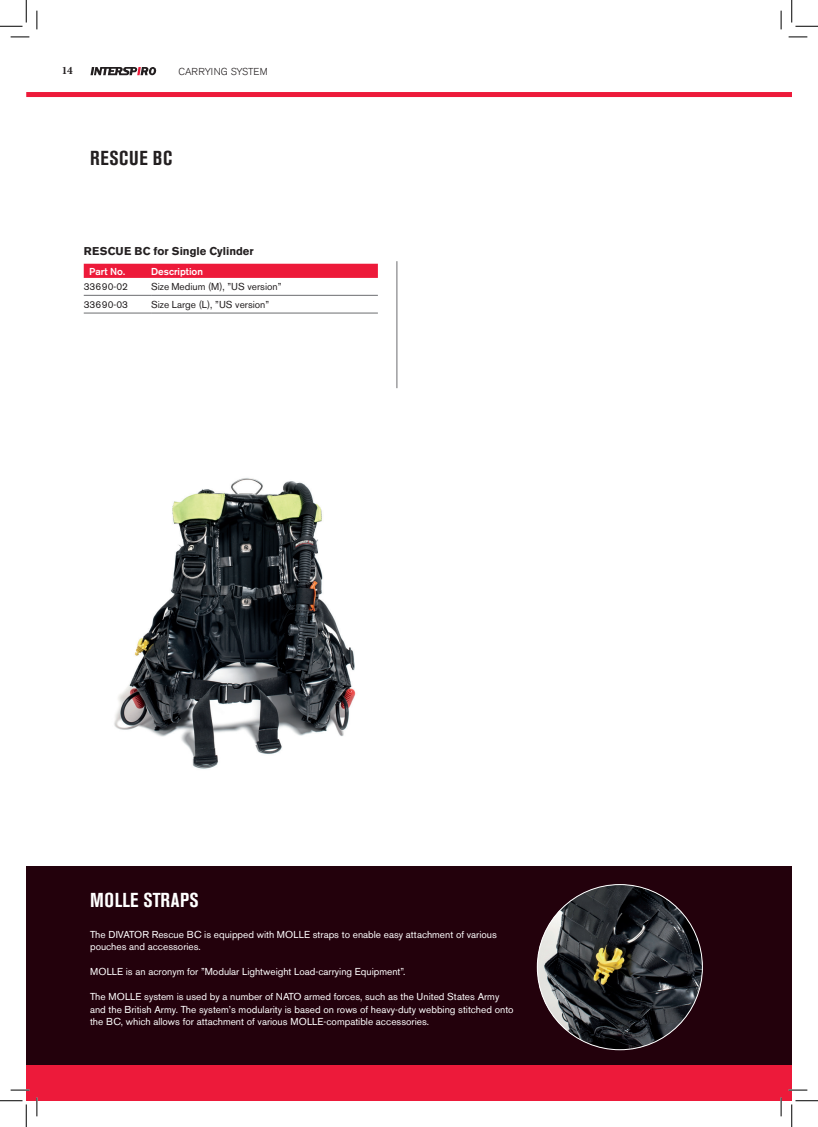
<style>
.page{position:relative;width:818px;height:1127px;background:#fff}
.page>*{position:absolute;margin:0;border:0;box-sizing:border-box;transform-origin:0 0}
.t1{font:700 condensed 20px "Akzidenz Grotesk BE";letter-spacing:.02em;color:#fff}
.t2{font:700 condensed 20px "Akzidenz Grotesk BE";letter-spacing:.035em;color:#231f20}
.t3{font:700 11.25px "Akzidenz Grotesk BE";color:#231f20}
.t4{font:700 11.25px "Minion Pro";color:#231f20}
.t5{font:10px/12.5px "Akzidenz Grotesk BE";color:#fff}
.t6{font:10px "Akzidenz Grotesk BE";color:#231f20}
.t7{font:500 10px "Akzidenz Grotesk BE";color:#fff}
.t8{font:300 10px "Akzidenz Grotesk BE";color:#231f20}
</style>
<div class="page">
<div style="left:26px;top:866px;width:755px;height:223px;background:#23010c"></div>
<div style="left:781px;top:866px;width:11px;height:223px;background:#23010c"></div>
<img style="left:83px;top:296px;width:314px;height:473px">
<img style="left:537px;top:884px;width:165px;height:165px;border-radius:83px">
<hr style="left:397px;top:261px;width:1px;height:127px;background:#6c6d70">
<svg style="left:84px;top:264px;width:294px;height:14px;background:#ed1b3b"></svg>
<hr style="left:84px;top:295px;width:67px;height:1px;background:#6c6d70">
<hr style="left:151px;top:295px;width:227px;height:1px;background:#6c6d70">
<hr style="left:84px;top:313px;width:67px;height:1px;background:#6c6d70">
<hr style="left:151px;top:313px;width:227px;height:1px;background:#6c6d70">
<svg style="left:90px;top:67px;width:67px;height:9px"></svg>
<div style="left:26px;top:92px;width:766px;height:5px;background:#ed1a3a"></div>
<div style="left:26px;top:1064px;width:766px;height:36px;background:#ed1a3a"></div>
<svg style="left:11px;top:36px;width:18px;height:2px"></svg>
<svg style="left:788px;top:36px;width:19px;height:2px"></svg>
<svg style="left:11px;top:1089px;width:18px;height:1px"></svg>
<svg style="left:788px;top:1089px;width:19px;height:1px"></svg>
<svg style="left:36px;top:11px;width:2px;height:18px"></svg>
<svg style="left:36px;top:1097px;width:2px;height:18px"></svg>
<svg style="left:780px;top:11px;width:2px;height:18px"></svg>
<svg style="left:780px;top:1097px;width:2px;height:18px"></svg>
<svg style="left:0;top:0;width:27px;height:27px"></svg>
<svg style="left:0;top:1100px;width:27px;height:26px"></svg>
<svg style="left:791px;top:0;width:27px;height:27px"></svg>
<svg style="left:791px;top:1100px;width:27px;height:26px"></svg>
<p class="t4" style="left:62px;top:63px;width:13px">14</p>
<p class="t8" style="left:179px;top:66px;width:91px">CARRYING SYSTEM</p>
<h1 class="t2" style="left:90px;top:147px;width:84px">RESCUE BC</h1>
<p class="t3" style="left:84px;top:245px;width:171px">RESCUE BC for Single Cylinder</p>
<p class="t7" style="left:89px;top:265px;width:38px">Part No.</p>
<p class="t7" style="left:151px;top:265px;width:53px">Description</p>
<p class="t6" style="left:84px;top:281px;width:46px">33690-02</p>
<p class="t6" style="left:151px;top:281px;width:132px">Size Medium (M), ”US version”</p>
<p class="t6" style="left:84px;top:298px;width:46px">33690-03</p>
<p class="t6" style="left:151px;top:298px;width:120px">Size Large (L), ”US version”</p>
<h1 class="t1" style="left:90px;top:888px;width:110px">MOLLE STRAPS</h1>
<p class="t5" style="left:90px;top:927px;width:408px">The DIVATOR Rescue BC is equipped with MOLLE straps to enable easy attachment of various pouches and accessories.</p>
<p class="t5" style="left:90px;top:965px;width:317px">MOLLE is an acronym for ”Modular Lightweight Load-carrying Equipment”.</p>
<p class="t5" style="left:90px;top:990px;width:425px">The MOLLE system is used by a number of NATO armed forces, such as the United States Army and the British Army. The system’s modularity is based on rows of heavy-duty webbing stitched onto the BC, which allows for attachment of various MOLLE-compatible accessories.</p>
</div>
